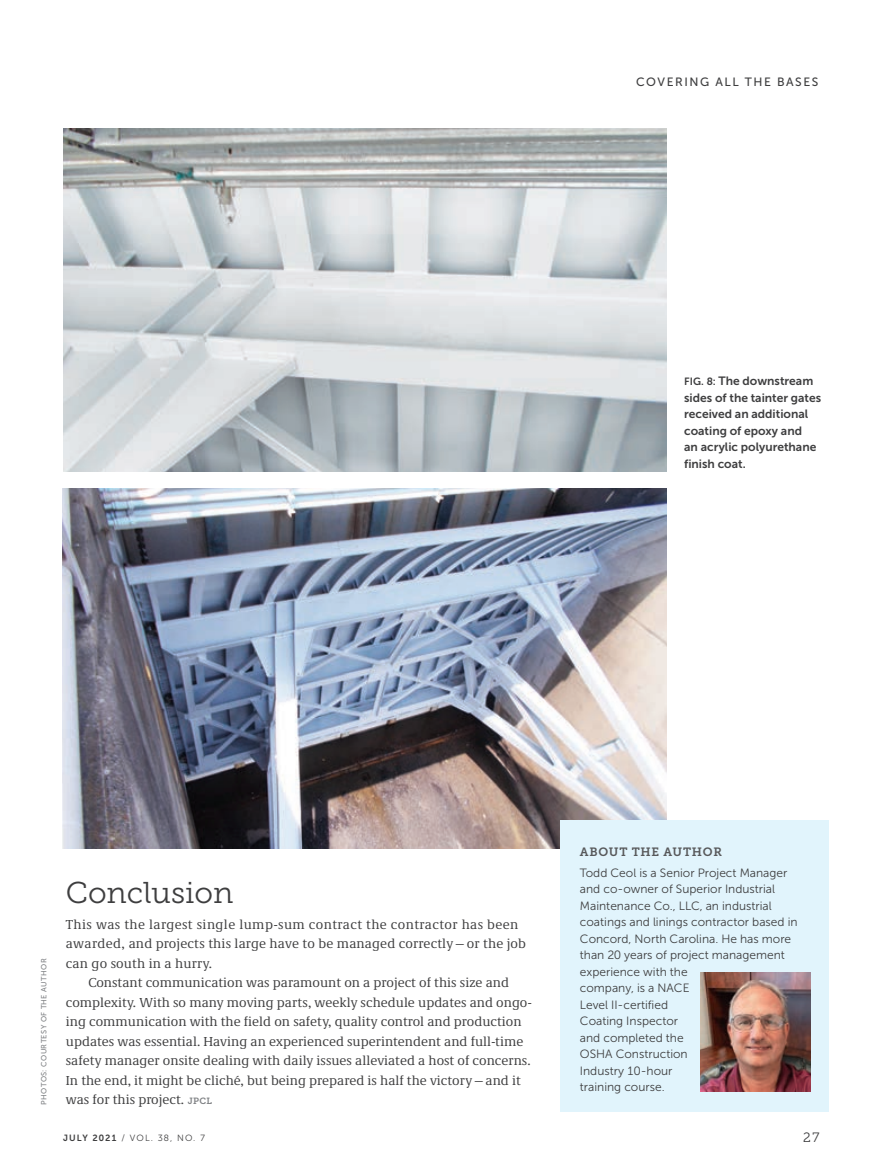
<style>
.page{position:relative;width:878px;height:1175px;background:#fff}
.page>*{position:absolute;margin:0;border:0;box-sizing:border-box;transform-origin:0 0}
.Subhed_1{font:30px "Museo Slab 300";color:#3e3e3f}
.t1{font:13.5px/19.5px "Demos Next Pro";color:#3e3e3f}
.t2{font:13.5px "Museo Slab 300";color:#3e3e3f}
.Author_Text{font:12px/16.5px "Museo Sans 300";color:#3e3e3f}
.t3{font:12px/16.5px "Museo Sans 700";color:#3e3e3f}
.t4{font:12px "Museo Sans 500";letter-spacing:.13em;color:#3e3e3f}
.Author_References_He{font:12px "Museo Slab 700";letter-spacing:.06em;color:#57585a}
.t5{font:9px "Museo Sans 300";letter-spacing:.13em;color:#3e3e3f}
.Photo_Credit_RHP{font:7.5px "Museo Sans 500";letter-spacing:.05em;color:#808285}
.s1{font-size:10.5px}
.s2{font-family:"Museo Slab 700";font-size:9px;color:#808285}
.s3{font-family:"Museo Sans 700"}
</style>
<div class="page">
<img style="left:63px;top:128px;width:603px;height:343px">
<img style="left:63px;top:488px;width:603px;height:360px">
<div style="left:560px;top:820px;width:268px;height:291px;background:#e1f4fc"></div>
<img style="left:700px;top:972px;width:110px;height:119px">
<p class="t4" style="left:636px;top:75px;width:184px">COVERING ALL THE BASES</p>
<p class="t3" style="left:684px;top:373px;width:138px"><span class="s1">FIG. 8:</span> The downstream sides of the tainter gates received an additional coating of epoxy and<br>an acrylic polyurethane finish coat.</p>
<p class="Photo_Credit_RHP" style="left:40px;top:1104px;width:148px;rotate:-90deg">PHOTOS: COURTESY OF THE AUTHOR</p>
<p class="Subhed_1" style="left:66px;top:876px;width:169px">Conclusion</p>
<p class="t1" style="left:66px;top:914px;width:461px">This was the largest single lump-sum contract the contractor has been awarded, and projects this large have to be managed correctly—or the job can go south in a hurry.</p>
<p class="t1" style="left:66px;top:972px;width:467px;text-indent:23px">Constant communication was paramount on a project of this size and complexity. With so many moving parts, weekly schedule updates and ongo&shy;ing communication with the field on safety, quality control and production updates was essential. Having an experienced superintendent and full-time safety manager onsite dealing with daily issues alleviated a host of concerns.<br>In the end, it might be cliché, but being prepared is half the victory—and it was for this project. <span class="s2">JPCL</span></p>
<p class="Author_References_He" style="left:580px;top:844px;width:143px">ABOUT THE AUTHOR</p>
<p class="Author_Text" style="left:580px;top:864px;width:219px">Todd Ceol is a Senior Project Manager and co-owner of Superior Industrial<br>Maintenance Co., LLC, an industrial coatings and linings contractor based in<br>Concord, North Carolina. He has more than 20 years of project management experience with the<br>company, is a NACE<br>Level II-certified<br>Coating Inspector<br>and completed the<br>OSHA Construction<br>Industry 10-hour<br>training course.</p>
<p class="t5" style="left:63px;top:1133px;width:144px"><span class="s3">JULY 2021</span> / VOL. 38, NO. 7</p>
<p class="t2" style="left:803px;top:1129px;width:18px">27</p>
</div>
